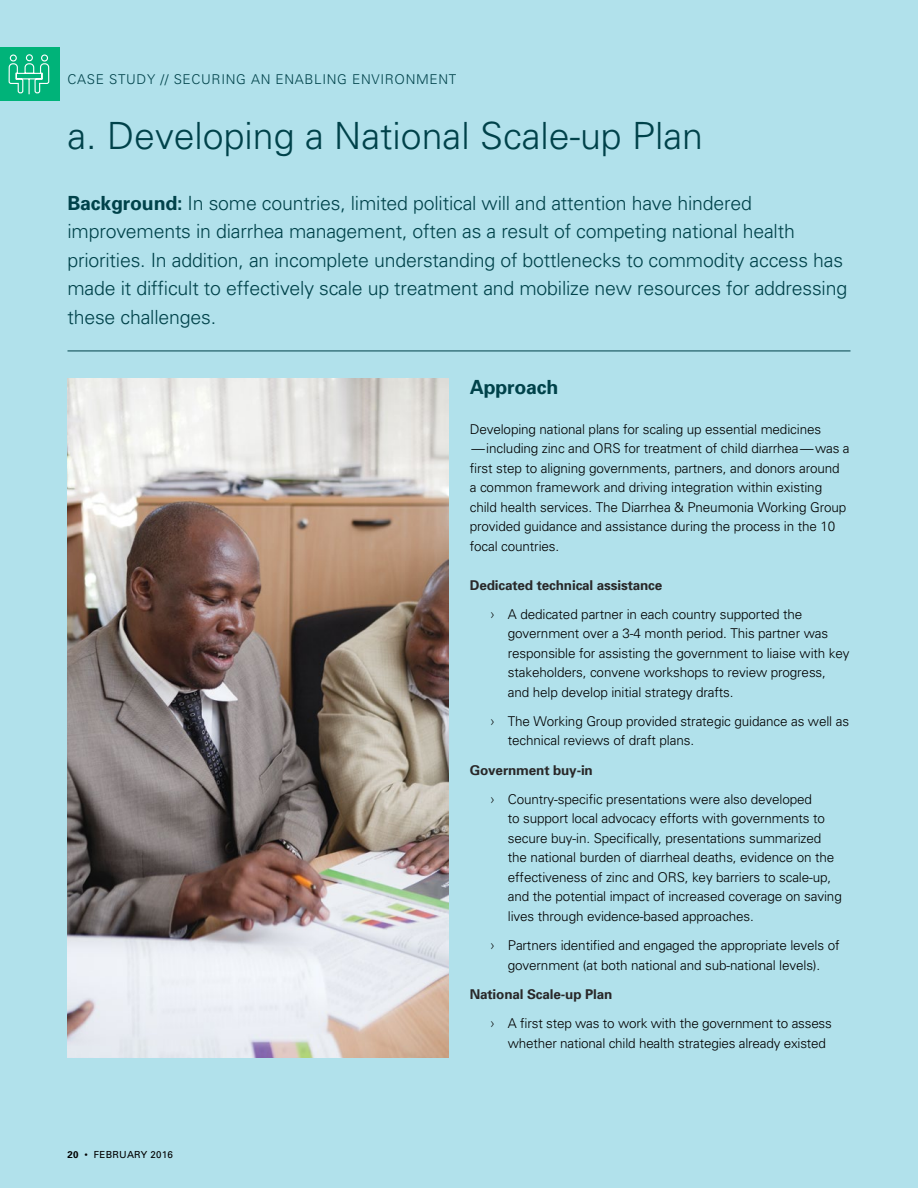
<style>
.page{position:relative;width:918px;height:1188px;background:#b1e1eb}
.page>*{position:absolute;margin:0;border:0;box-sizing:border-box;transform-origin:0 0}
.t1{font:300 37.5px "Univers";color:#00424a}
.t2{font:300 19.5px/28.5px "Univers";letter-spacing:-.01em;color:#00424a}
.t3{font:700 19.5px "Univers";letter-spacing:-.01em;color:#00424a}
.t4{font:300 13.5px/19.5px "Univers";letter-spacing:-.01em;color:#000}
.t5{font:300 13.5px "Univers";letter-spacing:.05em;color:#00424a}
.t6{font:9.75px "Univers";letter-spacing:.025em;color:#000}
.s1{font-weight:700}
.s2{font-weight:700;color:#292829}
.s3{font-family:"Fira Sans";font-weight:200}
</style>
<div class="page">
<img style="left:68px;top:378px;width:380px;height:680px">
<hr style="left:68px;top:351px;width:782px;height:1px;background:#00424a">
<div style="left:0;top:47px;width:59px;height:54px;background:#00b379"></div>
<svg style="left:8px;top:54px;width:42px;height:41px"></svg>
<p class="t5" style="left:68px;top:71px;width:390px">CASE STUDY // SECURING AN ENABLING ENVIRONMENT</p>
<h1 class="t1" style="left:68px;top:113px;width:637px">a. Developing a National Scale-up Plan</h1>
<p class="t2" style="left:68px;top:188px;width:781px"><span class="s1">Background:</span> In some countries, limited political will and attention have hindered improvements in diarrhea management, often as a result of competing national health priorities. In addition, an incomplete understanding of bottlenecks to commodity access has made it difficult to effectively scale up treatment and mobilize new resources for addressing these challenges.</p>
<p class="t6" style="left:68px;top:1149px;width:107px"><span class="s1">20</span> • FEBRUARY 2016</p>
<h2 class="t3" style="left:470px;top:375px;width:90px">Approach</h2>
<p class="t4" style="left:470px;top:419px;width:381px">Developing national plans for scaling up essential medicines —including zinc and ORS for treatment of child diarrhea—was a first step to aligning governments, partners, and donors around a common framework and driving integration within existing child health services. The Diarrhea &amp; Pneumonia Working Group provided guidance and assistance during the process in the 10 focal countries.</p>
<p class="t4" style="left:490px;top:570px;width:314px;line-height:29.2px;text-indent:-20px"><span class="s2">Dedicated technical assistance<br></span><span class="s3">›</span> A dedicated partner in each country supported the</p>
<p class="t4" style="left:508px;top:624px;width:343px">government over a 3-4 month period. This partner was responsible for assisting the government to liaise with key stakeholders, convene workshops to review progress, and help develop initial strategy drafts.</p>
<p class="t4" style="left:508px;top:711px;width:343px;text-indent:-18px"><span class="s3">›</span> The Working Group provided strategic guidance as well as technical reviews of draft plans.</p>
<p class="t4" style="left:490px;top:755px;width:323px;line-height:29.2px;text-indent:-20px"><span class="s2">Government buy-in<br></span><span class="s3">›</span> Country-specific presentations were also developed</p>
<p class="t4" style="left:508px;top:809px;width:335px">to support local advocacy efforts with governments to secure buy-in. Specifically, presentations summarized the national burden of diarrheal deaths, evidence on the effectiveness of zinc and ORS, key barriers to scale-up, and the potential impact of increased coverage on saving lives through evidence-based approaches.</p>
<p class="t4" style="left:490px;top:936px;width:351px;text-align:center"><span class="s3">›</span> Partners identified and engaged the appropriate levels of government (at both national and sub-national levels).</p>
<p class="t4" style="left:490px;top:980px;width:343px;line-height:29.2px;text-indent:-20px"><span class="s2">National Scale-up Plan<br></span><span class="s3">›</span> A first step was to work with the government to assess</p>
<p class="t4" style="left:508px;top:1033px;width:320px">whether national child health strategies already existed</p>
</div>
